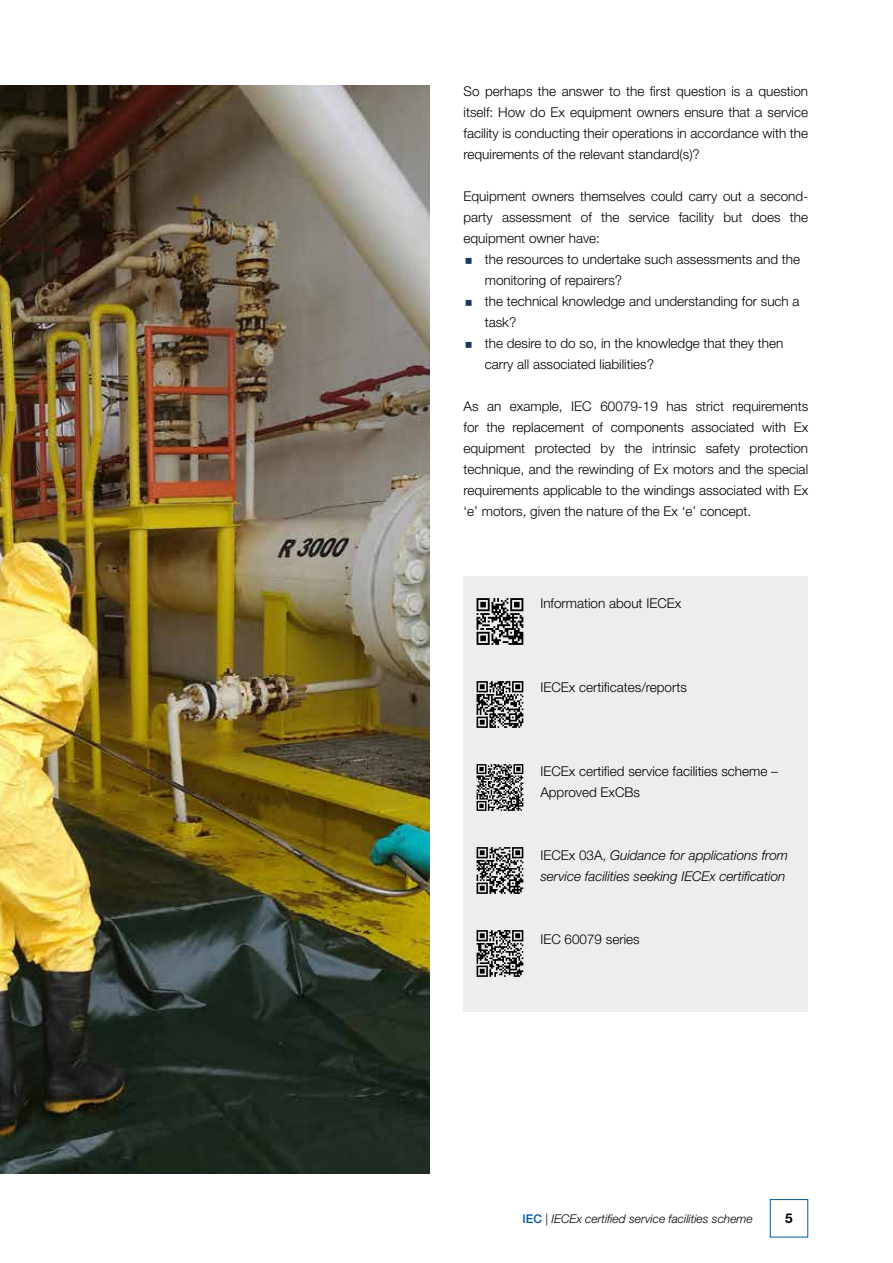
<style>
.page{position:relative;width:893px;height:1263px;background:#fff}
.page>*{position:absolute;margin:0;border:0;box-sizing:border-box;transform-origin:0 0}
.t1{font:300 13.5px/21px "Helvetica Neue";color:#000;text-align:justify}
.t2{font:italic 300 13.5px/21px "Helvetica Neue";color:#000}
.t3{font:700 13.5px "Helvetica Neue LT Std";color:#000}
.t4{font:italic 300 12px "Helvetica Neue";color:#000}
.s1{font-style:normal}
.s2{font-weight:500;font-style:normal;color:#0058a2}
</style>
<div class="page">
<div style="left:770px;top:1199px;width:38px;height:38px;border:1px solid #0058a2"></div>
<div style="left:463px;top:576px;width:345px;height:436px;background:#ededed"></div>
<svg style="left:477px;top:598px;width:46px;height:47px"></svg>
<svg style="left:477px;top:681px;width:46px;height:47px"></svg>
<svg style="left:477px;top:764px;width:46px;height:47px"></svg>
<svg style="left:477px;top:847px;width:46px;height:47px"></svg>
<svg style="left:477px;top:930px;width:46px;height:47px"></svg>
<img style="left:0;top:85px;width:429px;height:1089px">
<p class="t1" style="left:463px;top:80px;width:346px">So perhaps the answer to the first question is a question itself: How do Ex equipment owners ensure that a service facility is conducting their operations in accordance with the requirements of the relevant standard(s)?</p>
<p class="t1" style="left:463px;top:185px;width:346px">Equipment owners themselves could carry out a second&shy;party assessment of the service facility but does the equipment owner have:</p>
<p class="t1" style="left:485px;top:248px;width:317px;text-align:left">the resources to undertake such assessments and the monitoring of repairers?<br>the technical knowledge and understanding for such a task?<br>the desire to do so, in the knowledge that they then carry all associated liabilities?</p>
<p class="t1" style="left:463px;top:395px;width:346px">As an example, IEC 60079-19 has strict requirements for the replacement of components associated with Ex equipment protected by the intrinsic safety protection technique, and the rewinding of Ex motors and the special requirements applicable to the windings associated with Ex ‘e’ motors, given the nature of the Ex ‘e’ concept.</p>
<p class="t1" style="left:540px;top:592px;width:143px">Information about IECEx</p>
<p class="t1" style="left:540px;top:676px;width:148px">IECEx certificates/reports</p>
<p class="t1" style="left:540px;top:760px;width:239px">IECEx certified service facilities scheme –<br>Approved ExCBs</p>
<p class="t2" style="left:540px;top:845px;width:249px"><span class="s1">IECEx 03A,</span> Guidance for applications from service facilities seeking IECEx certification</p>
<p class="t1" style="left:540px;top:928px;width:101px">IEC 60079 series</p>
<p class="t4" style="left:523px;top:1211px;width:232px"><span class="s2">IEC</span> <span class="s1">|</span> IECEx certified service facilities scheme</p>
<p class="t3" style="left:785px;top:1210px;width:9px">5</p>
</div>
